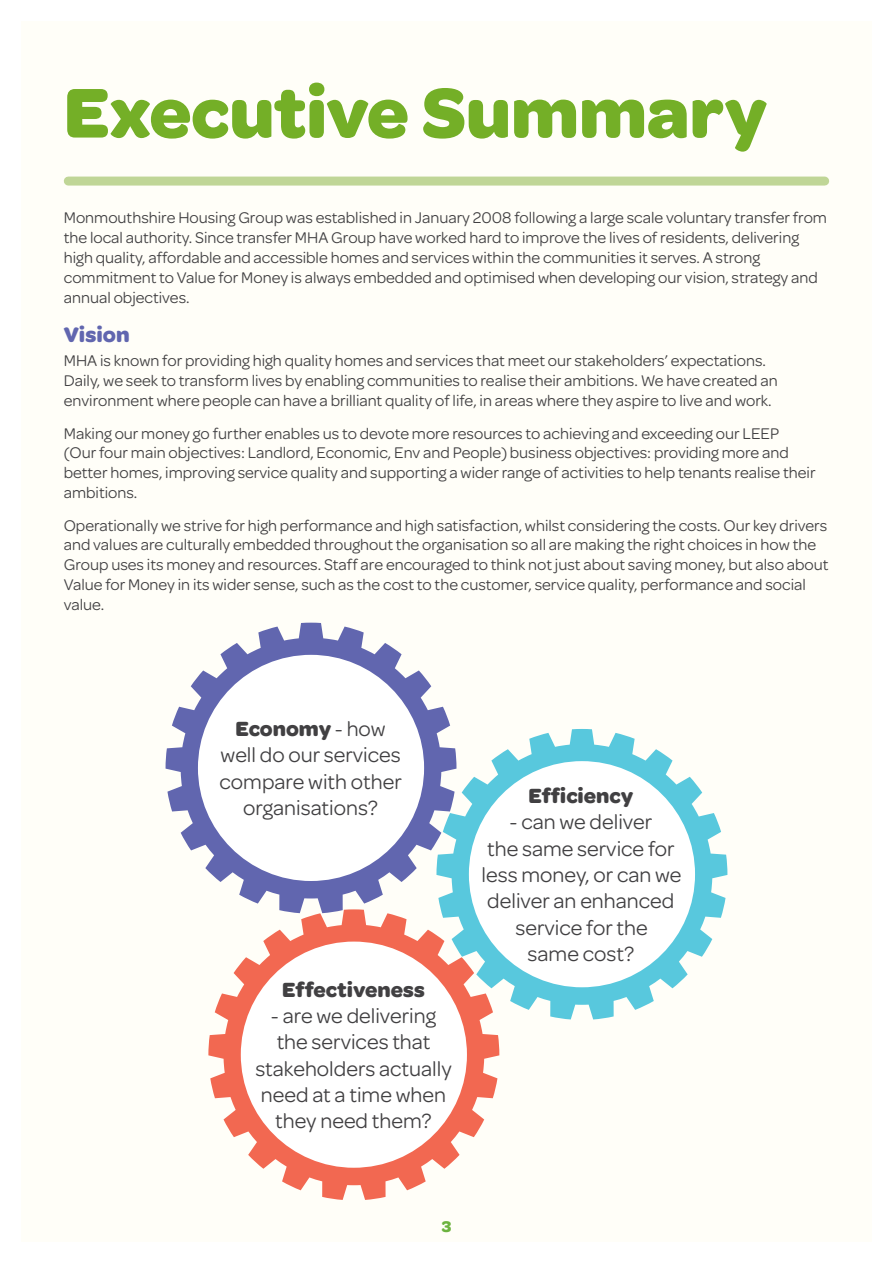
<style>
.page{position:relative;width:893px;height:1263px;background:#fff}
.page>*{position:absolute;margin:0;border:0;box-sizing:border-box;transform-origin:0 0}
.t1{font:700 75px "Omnes";letter-spacing:-.005em;color:#74af27}
.t2{font:700 22.5px "Omnes";color:#6166af}
.t3{font:21.9px/26.4px "Omnes";color:#414042;text-align:center}
.t4{font:700 21.9px "Omnes";color:#414042}
.t5{font:16.5px/19.8px "Omnes";color:#414042}
.t6{font:700 16.5px "Omnes";color:#6cb33f}
.s1{font-weight:700}
</style>
<div class="page">
<div style="left:21px;top:21px;width:851px;height:1221px;background:#fffef8"></div>
<div style="left:68px;top:177px;width:757px;height:9px;background:#c0d697"></div>
<svg style="left:456px;top:729px;width:271px;height:290px"></svg>
<svg style="left:166px;top:623px;width:290px;height:286px"></svg>
<svg style="left:208px;top:909px;width:291px;height:291px"></svg>
<div style="left:198px;top:655px;width:226px;height:226px;background:#fff;border-radius:50%"></div>
<div style="left:469px;top:761px;width:226px;height:226px;background:#fff;border-radius:50%"></div>
<div style="left:241px;top:941px;width:226px;height:227px;background:#fff;border-radius:50%"></div>
<h1 class="t1" style="left:64px;top:57px;width:705px">Executive Summary</h1>
<p class="t5" style="left:64px;top:207px;width:765px">Monmouthshire Housing Group was established in January 2008 following a large scale voluntary transfer from the local authority. Since transfer MHA Group have worked hard to improve the lives of residents, delivering high quality, affordable and accessible homes and services within the communities it serves. A strong commitment to Value for Money is always embedded and optimised when developing our vision, strategy and annual objectives.</p>
<h2 class="t2" style="left:64px;top:318px;width:67px">Vision</h2>
<p class="t5" style="left:64px;top:350px;width:715px">MHA is known for providing high quality homes and services that meet our stakeholders’ expectations.<br>Daily, we seek to transform lives by enabling communities to realise their ambitions. We have created an environment where people can have a brilliant quality of life, in areas where they aspire to live and work.</p>
<p class="t5" style="left:64px;top:422px;width:753px">Making our money go further enables us to devote more resources to achieving and exceeding our LEEP (Our four main objectives: Landlord, Economic, Env and People) business objectives: providing more and better homes, improving service quality and supporting a wider range of activities to help tenants realise their ambitions.</p>
<p class="t5" style="left:64px;top:514px;width:766px">Operationally we strive for high performance and high satisfaction, whilst considering the costs. Our key drivers and values are culturally embedded throughout the organisation so all are making the right choices in how the Group uses its money and resources. Staff are encouraged to think not just about saving money, but also about Value for Money in its wider sense, such as the cost to the customer, service quality, performance and social value.</p>
<h3 class="t3" style="left:220px;top:714px;width:184px"><span class="s1">Economy</span> - how well do our services compare with other organisations?</h3>
<h3 class="t4" style="left:282px;top:973px;width:144px">Effectiveness</h3>
<h3 class="t3" style="left:255px;top:1001px;width:198px">- are we delivering the services that stakeholders actually need at a time when they need them?</h3>
<h3 class="t4" style="left:528px;top:779px;width:106px">Efficiency</h3>
<h3 class="t3" style="left:482px;top:807px;width:201px">- can we deliver<br>the same service for less money, or can we deliver an enhanced service for the<br>same cost?</h3>
<p class="t6" style="left:442px;top:1214px;width:11px">3</p>
</div>
